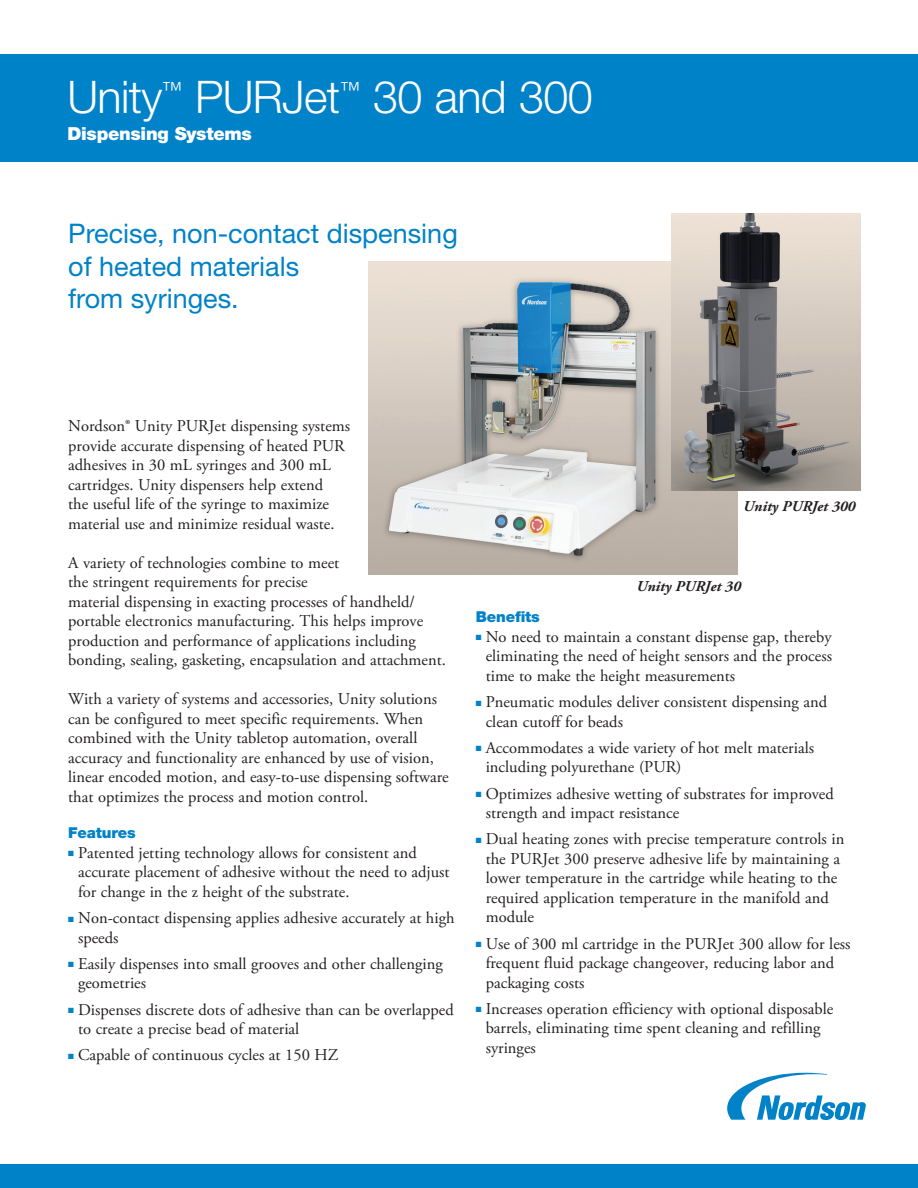
<style>
.page{position:relative;width:918px;height:1188px;background:#fff}
.page>*{position:absolute;margin:0;border:0;box-sizing:border-box;transform-origin:0 0}
.t1{font:300 45px "Helvetica Neue LT Std";letter-spacing:-.015em;color:#fff}
.t2{font:27px/32.4px "Helvetica Neue LT Std";color:#0082c8}
.t3{font:900 18px "Helvetica Neue LT Std";letter-spacing:-.015em;color:#fff}
.Body_Copy{font:16.5px/19.5px "Adobe Garamond Pro";color:#231f20}
.Body_Copy-2{font:italic 700 15px "Adobe Garamond Pro";color:#231f20}
.Subhead{font:900 15px "Helvetica Neue LT Std";letter-spacing:-.01em;color:#0082c8}
.s1{color:#0082c8}
</style>
<div class="page">
<div style="left:0;top:1164px;width:918px;height:24px;background:#0082c8"></div>
<svg style="left:727px;top:1073px;width:139px;height:47px"></svg>
<img style="left:369px;top:261px;width:369px;height:314px">
<img style="left:671px;top:214px;width:190px;height:276px">
<div style="left:0;top:54px;width:918px;height:107px;background:#0082c8"></div>
<p class="t1" style="left:68px;top:70px;width:527px">Unity<sup>™</sup> PURJet<sup>™</sup> 30 and 300</p>
<p class="t3" style="left:68px;top:123px;width:186px">Dispensing Systems</p>
<p class="t2" style="left:68px;top:217px;width:391px">Precise, non-contact dispensing of heated materials<br>from syringes.</p>
<p class="Body_Copy" style="left:68px;top:417px;width:283px">Nordson® Unity PURJet dispensing systems provide accurate dispensing of heated PUR adhesives in 30 mL syringes and 300 mL cartridges. Unity dispensers help extend<br>the useful life of the syringe to maximize material use and minimize residual waste.</p>
<p class="Body_Copy" style="left:68px;top:553px;width:379px">A variety of technologies combine to meet<br>the stringent requirements for precise<br>material dispensing in exacting processes of handheld/ portable electronics manufacturing. This helps improve production and performance of applications including bonding, sealing, gasketing, encapsulation and attachment.</p>
<p class="Body_Copy" style="left:68px;top:690px;width:382px">With a variety of systems and accessories, Unity solutions can be configured to meet specific requirements. When combined with the Unity tabletop automation, overall accuracy and functionality are enhanced by use of vision, linear encoded motion, and easy-to-use dispensing software that optimizes the process and motion control.</p>
<p class="Subhead" style="left:68px;top:824px;width:69px">Features</p>
<p class="Body_Copy" style="left:78px;top:843px;width:373px;text-indent:-10px"><span class="s1">■</span> Patented jetting technology allows for consistent and accurate placement of adhesive without the need to adjust for change in the z height of the substrate.</p>
<p class="Body_Copy" style="left:78px;top:909px;width:378px;text-indent:-10px"><span class="s1">■</span> Non-contact dispensing applies adhesive accurately at high speeds</p>
<p class="Body_Copy" style="left:78px;top:954px;width:366px;text-indent:-10px"><span class="s1">■</span> Easily dispenses into small grooves and other challenging geometries</p>
<p class="Body_Copy" style="left:78px;top:1000px;width:377px;text-indent:-10px"><span class="s1">■</span> Dispenses discrete dots of adhesive than can be overlapped to create a precise bead of material</p>
<p class="Body_Copy" style="left:68px;top:1046px;width:272px"><span class="s1">■</span> Capable of continuous cycles at 150 HZ</p>
<p class="Body_Copy-2" style="left:743px;top:498px;width:114px">Unity PURJet 300</p>
<p class="Body_Copy-2" style="left:637px;top:577px;width:106px">Unity PURJet 30</p>
<p class="Subhead" style="left:476px;top:608px;width:65px">Benefits</p>
<p class="Body_Copy" style="left:486px;top:628px;width:348px;text-align:justify;text-indent:-10px"><span class="s1">■</span> No need to maintain a constant dispense gap, thereby eliminating the need of height sensors and the process time to make the height measurements</p>
<p class="Body_Copy" style="left:486px;top:693px;width:343px;text-indent:-10px"><span class="s1">■</span> Pneumatic modules deliver consistent dispensing and clean cutoff for beads</p>
<p class="Body_Copy" style="left:486px;top:739px;width:330px;text-indent:-10px"><span class="s1">■</span> Accommodates a wide variety of hot melt materials including polyurethane (PUR)</p>
<p class="Body_Copy" style="left:486px;top:784px;width:350px;text-indent:-10px"><span class="s1">■</span> Optimizes adhesive wetting of substrates for improved strength and impact resistance</p>
<p class="Body_Copy" style="left:486px;top:830px;width:360px;text-indent:-10px"><span class="s1">■</span> Dual heating zones with precise temperature controls in the PURJet 300 preserve adhesive life by maintaining a lower temperature in the cartridge while heating to the required application temperature in the manifold and module</p>
<p class="Body_Copy" style="left:486px;top:934px;width:366px;text-indent:-10px"><span class="s1">■</span> Use of 300 ml cartridge in the PURJet 300 allow for less frequent fluid package changeover, reducing labor and packaging costs</p>
<p class="Body_Copy" style="left:486px;top:1000px;width:349px;text-indent:-10px"><span class="s1">■</span> Increases operation efficiency with optional disposable barrels, eliminating time spent cleaning and refilling syringes</p>
</div>
